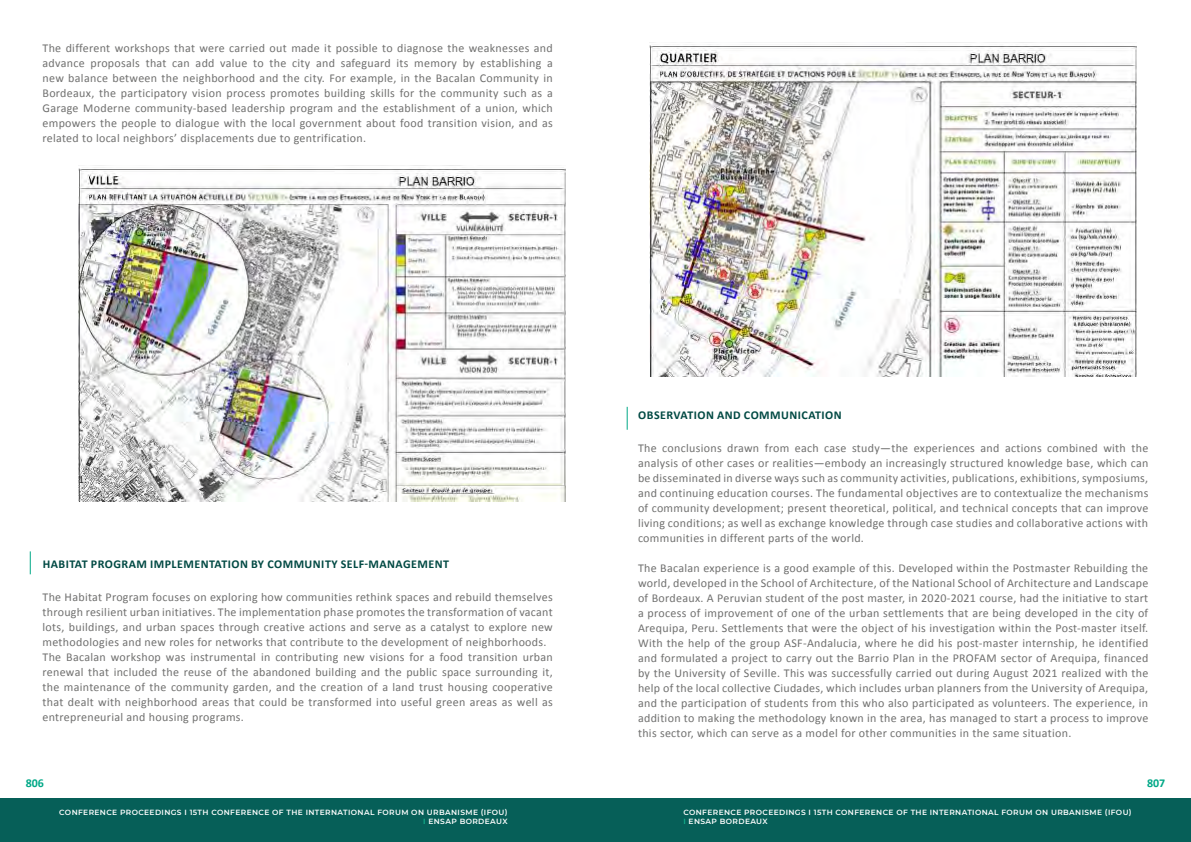
<style>
.page{position:relative;width:1191px;height:842px;background:#fff}
.page>*{position:absolute;margin:0;border:0;box-sizing:border-box;transform-origin:0 0}
.t1{font:12px/15px "Calibri";letter-spacing:.025em;color:#70706f;text-align:justify}
.t2{font:700 12px "Calibri";letter-spacing:.04em;color:#004943}
.t3{font:700 12px "Calibri";color:#00a887}
.t4{font:11px "Calibri";color:#222}
.t5{font:600 7.5px/9px "Montserrat";letter-spacing:.05em;color:#fff;text-align:right}
.s1{color:#15b38f}
</style>
<div class="page">
<img style="left:79px;top:165px;width:487px;height:336px">
<svg style="left:30px;top:551px;width:1px;height:23px"></svg>
<div style="left:0;top:799px;width:1191px;height:43px;background:#065f58"></div>
<img style="left:649px;top:44px;width:487px;height:332px">
<svg style="left:626px;top:407px;width:1px;height:23px"></svg>
<p class="t1" style="left:43px;top:40px;width:512px">The different workshops that were carried out made it possible to diagnose the weaknesses and advance proposals that can add value to the city and safeguard its memory by establishing a new balance between the neighborhood and the city. For example, in the Bacalan Community in Bordeaux, the participatory vision process promotes building skills for the community such as a Garage Moderne community-based leadership program and the establishment of a union, which empowers the people to dialogue with the local government about food transition vision, and as related to local neighbors’ displacements due to gentrification.</p>
<p class="t4" style="left:79px;top:472px;width:10px">1.</p>
<p class="t2" style="left:43px;top:556px;width:408px">HABITAT PROGRAM IMPLEMENTATION BY COMMUNITY SELF-MANAGEMENT</p>
<p class="t1" style="left:43px;top:589px;width:512px;text-align:left">The Habitat Program focuses on exploring how communities rethink spaces and rebuild themselves through resilient urban initiatives. The implementation phase promotes the transformation of vacant lots, buildings, and urban spaces through creative actions and serve as a catalyst to explore new methodologies and new roles for networks that contribute to the development of neighborhoods.<br>The Bacalan workshop was instrumental in contributing new visions for a food transition urban renewal that included the reuse of the abandoned building and the public space surrounding it, the maintenance of the community garden, and the creation of a land trust housing cooperative that dealt with neighborhood areas that could be transformed into useful green areas as well as entrepreneurial and housing programs.</p>
<p class="t2" style="left:638px;top:407px;width:205px">OBSERVATION AND COMMUNICATION</p>
<p class="t1" style="left:638px;top:440px;width:512px">The conclusions drawn from each case study—the experiences and actions combined with the analysis of other cases or realities—embody an increasingly structured knowledge base, which can be disseminated in diverse ways such as community activities, publications, exhibitions, symposiums, and continuing education courses. The fundamental objectives are to contextualize the mechanisms of community development; present theoretical, political, and technical concepts that can improve living conditions; as well as exchange knowledge through case studies and collaborative actions with communities in different parts of the world.</p>
<p class="t1" style="left:638px;top:560px;width:512px">The Bacalan experience is a good example of this. Developed within the Postmaster Rebuilding the world, developed in the School of Architecture, of the National School of Architecture and Landscape of Bordeaux. A Peruvian student of the post master, in 2020-2021 course, had the initiative to start a process of improvement of one of the urban settlements that are being developed in the city of Arequipa, Peru. Settlements that were the object of his investigation within the Post-master itself.<br>With the help of the group ASF-Andalucia, where he did his post-master internship, he identified and formulated a project to carry out the Barrio Plan in the PROFAM sector of Arequipa, financed by the University of Seville. This was successfully carried out during August 2021 realized with the help of the local collective Ciudades, which includes urban planners from the University of Arequipa, and the participation of students from this who also participated as volunteers. The experience, in addition to making the methodology known in the area, has managed to start a process to improve this sector, which can serve as a model for other communities in the same situation.</p>
<p class="t3" style="left:26px;top:775px;width:20px">806</p>
<p class="t3" style="left:1147px;top:775px;width:20px">807</p>
<p class="t5" style="left:59px;top:807px;width:450px">CONFERENCE PROCEEDINGS I 15TH CONFERENCE OF THE INTERNATIONAL FORUM ON URBANISME (IFOU)<br><span class="s1">I</span> ENSAP BORDEAUX</p>
<p class="t5" style="left:683px;top:807px;width:450px;text-align:left">CONFERENCE PROCEEDINGS I 15TH CONFERENCE OF THE INTERNATIONAL FORUM ON URBANISME (IFOU)<br><span class="s1">I</span> ENSAP BORDEAUX</p>
</div>
